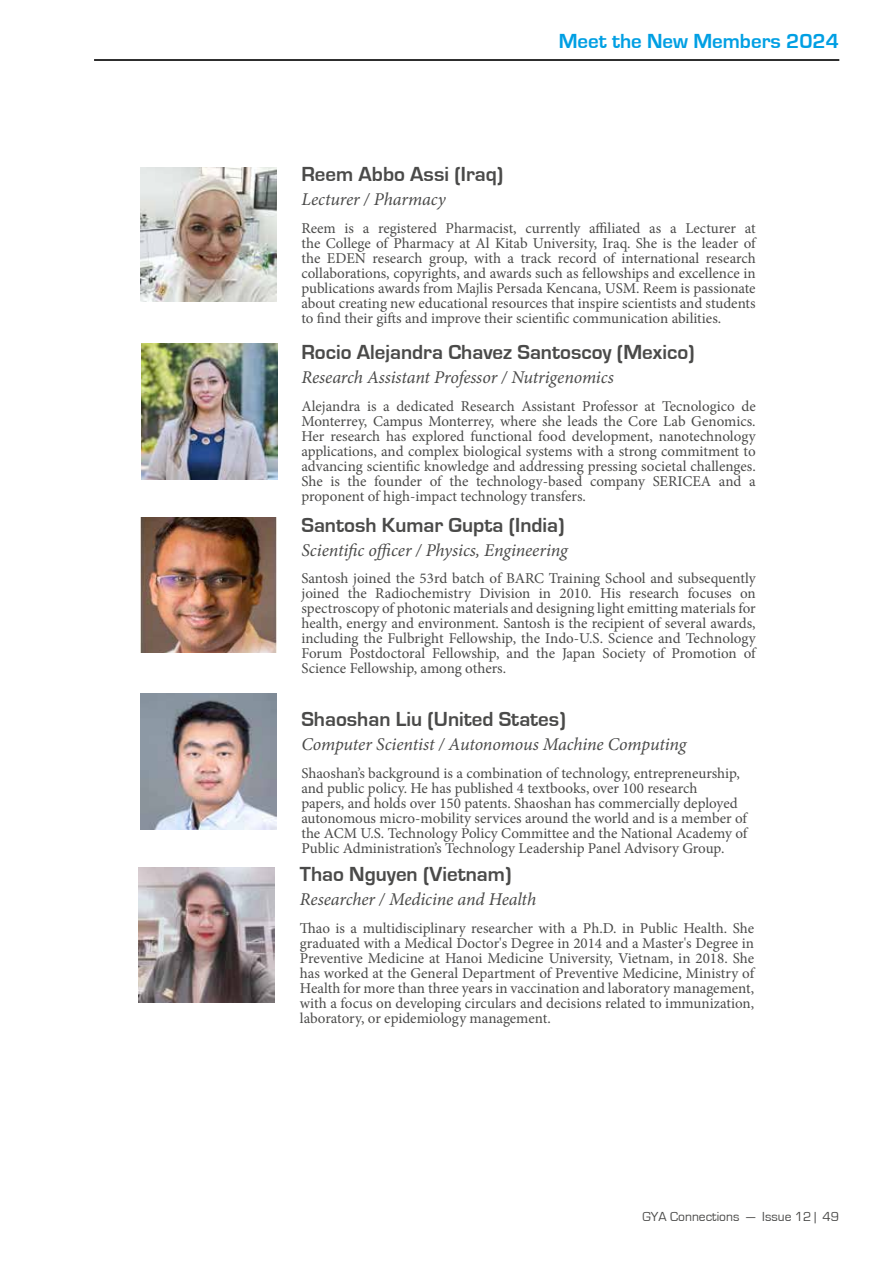
<style>
.page{position:relative;width:893px;height:1263px;background:#fff}
.page>*{position:absolute;margin:0;border:0;box-sizing:border-box;transform-origin:0 0}
.t1{font:700 21px "Eurostile";color:#4a4a49}
.t2{font:700 21px "Eurostile";color:#009fe3}
.t3{font:italic 18px "Minion Pro";letter-spacing:-.01em;color:#4a4a49}
.t4{font:15px/15px "Minion Pro";letter-spacing:-.005em;color:#4a4a49;text-align:justify}
.t5{font:13.5px "Eurostile";color:#4a4a49}
</style>
<div class="page">
<hr style="left:94px;top:59px;width:745px;height:1px;background:#000">
<hr style="left:94px;top:60px;width:745px;height:1px;background:#000">
<img style="left:140px;top:167px;width:136px;height:135px">
<img style="left:140px;top:517px;width:136px;height:135px">
<img style="left:142px;top:343px;width:136px;height:136px">
<img style="left:140px;top:694px;width:136px;height:136px">
<img style="left:139px;top:867px;width:136px;height:135px">
<h1 class="t2" style="left:559px;top:30px;width:282px">Meet the New Members 2024</h1>
<h1 class="t1" style="left:301px;top:163px;width:203px">Reem Abbo Assi (Iraq)</h1>
<p class="t3" style="left:301px;top:187px;width:146px">Lecturer / Pharmacy</p>
<p class="t4" style="left:301px;top:221px;width:456px">Reem is a registered Pharmacist, currently affiliated as a Lecturer at the College of Pharmacy at Al Kitab University, Iraq. She is the leader of the EDEN research group, with a track record of international research collaborations, copyrights, and awards such as fellowships and excellence in publications awards from Majlis Persada Kencana, USM. Reem is passionate about creating new educational resources that inspire scientists and students to find their gifts and improve their scientific communication abilities.</p>
<h1 class="t1" style="left:301px;top:340px;width:395px">Rocio Alejandra Chavez Santoscoy (Mexico)</h1>
<p class="t3" style="left:301px;top:365px;width:314px">Research Assistant Professor / Nutrigenomics</p>
<p class="t4" style="left:301px;top:398px;width:456px">Alejandra is a dedicated Research Assistant Professor at Tecnologico de Monterrey, Campus Monterrey, where she leads the Core Lab Genomics.<br>Her research has explored functional food development, nanotechnology applications, and complex biological systems with a strong commitment to advancing scientific knowledge and addressing pressing societal challenges.<br>She is the founder of the technology-based company SERICEA and a proponent of high-impact technology transfers.</p>
<h1 class="t1" style="left:301px;top:513px;width:265px">Santosh Kumar Gupta (India)</h1>
<p class="t3" style="left:301px;top:537px;width:268px">Scientific officer / Physics, Engineering</p>
<p class="t4" style="left:301px;top:571px;width:456px">Santosh joined the 53rd batch of BARC Training School and subsequently joined the Radiochemistry Division in 2010. His research focuses on spectroscopy of photonic materials and designing light emitting materials for health, energy and environment. Santosh is the recipient of several awards, including the Fulbright Fellowship, the Indo-U.S. Science and Technology Forum Postdoctoral Fellowship, and the Japan Society of Promotion of Science Fellowship, among others.</p>
<h1 class="t1" style="left:301px;top:707px;width:266px">Shaoshan Liu (United States)</h1>
<p class="t3" style="left:301px;top:732px;width:386px">Computer Scientist / Autonomous Machine Computing</p>
<p class="t4" style="left:301px;top:765px;width:447px;text-align:left">Shaoshan’s background is a combination of technology, entrepreneurship, and public policy. He has published 4 textbooks, over 100 research<br>papers, and holds over 150 patents. Shaoshan has commercially deployed autonomous micro-mobility services around the world and is a member of the ACM U.S. Technology Policy Committee and the National Academy of Public Administration’s Technology Leadership Panel Advisory Group.</p>
<h1 class="t1" style="left:300px;top:863px;width:213px">Thao Nguyen (Vietnam)</h1>
<p class="t3" style="left:300px;top:887px;width:238px">Researcher / Medicine and Health</p>
<p class="t4" style="left:300px;top:921px;width:456px">Thao is a multidisciplinary researcher with a Ph.D. in Public Health. She graduated with a Medical Doctor's Degree in 2014 and a Master's Degree in Preventive Medicine at Hanoi Medicine University, Vietnam, in 2018. She has worked at the General Department of Preventive Medicine, Ministry of Health for more than three years in vaccination and laboratory management, with a focus on developing circulars and decisions related to immunization, laboratory, or epidemiology management.</p>
<p class="t5" style="left:643px;top:1209px;width:198px">GYA Connections — Issue 12 | 49</p>
</div>
